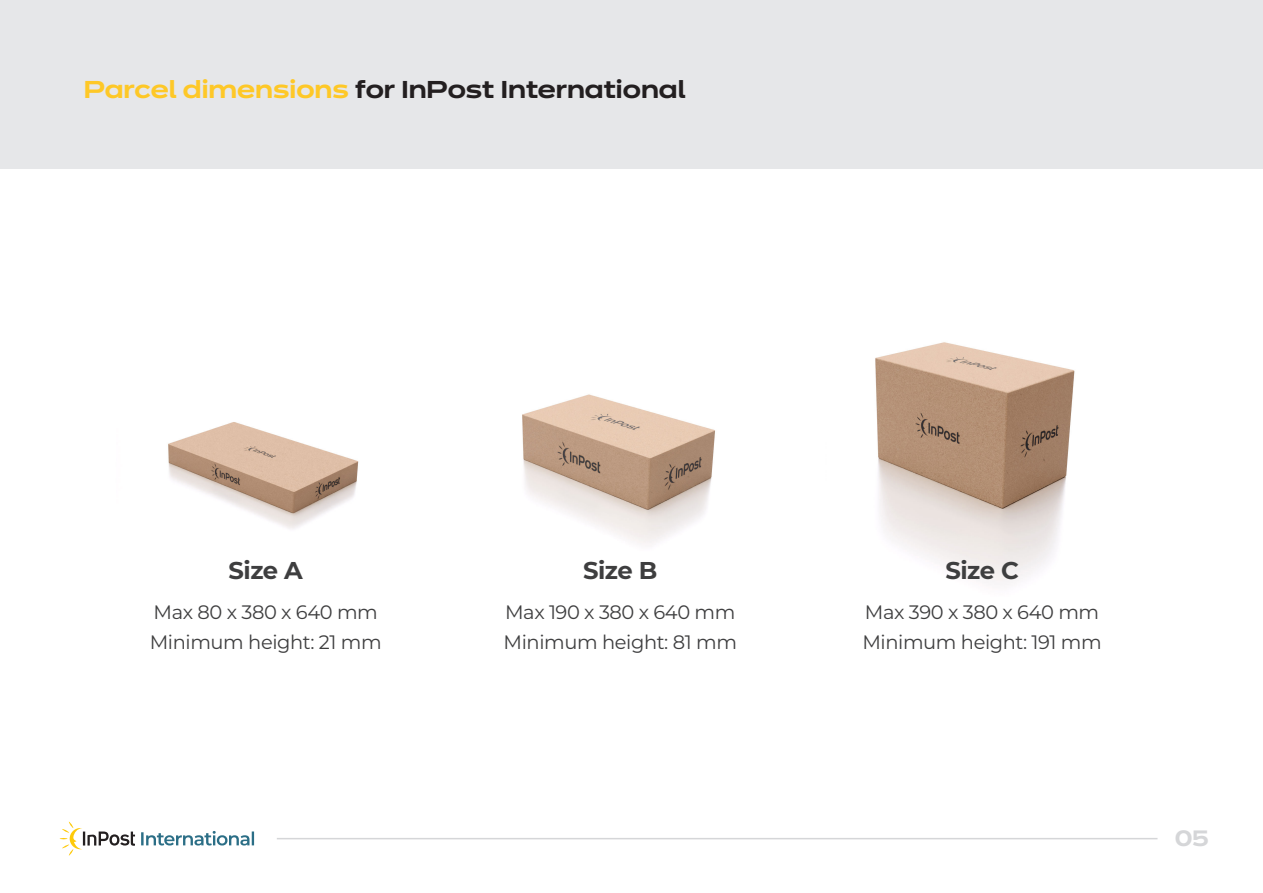
<style>
.page{position:relative;width:1263px;height:893px;background:#fff}
.page>*{position:absolute;margin:0;border:0;box-sizing:border-box;transform-origin:0 0}
.t1{font:700 24.3px "Montserrat";letter-spacing:-.02em;color:#3e3e3f}
.t2{font:600 24px "Dinamit";color:#231f20}
.t3{font:600 21.9px "Dinamit";color:#d5d6d8}
.t4{font:19.5px "Montserrat";letter-spacing:-.02em;color:#3e3e3f}
.s1{color:#fec827}
</style>
<div class="page">
<svg style="left:141px;top:831px;width:113px;height:14px"></svg>
<svg style="left:60px;top:821px;width:75px;height:35px"></svg>
<hr style="left:277px;top:838px;width:880px;height:1px;background:#d5d6d8">
<img style="left:522px;top:394px;width:193px;height:149px">
<img style="left:875px;top:342px;width:200px;height:240px">
<img style="left:168px;top:422px;width:191px;height:107px">
<div style="left:0;top:0;width:1263px;height:168px;background:#e6e7e9"></div>
<p class="t2" style="left:84px;top:69px;width:603px"><span class="s1">Parcel dimensions</span> for InPost International</p>
<p class="t1" style="left:229px;top:553px;width:76px">Size A</p>
<p class="t4" style="left:154px;top:599px;width:226px">Max 80 x 380 x 640 mm</p>
<p class="t4" style="left:150px;top:629px;width:234px">Minimum height: 21 mm</p>
<p class="t1" style="left:583px;top:553px;width:76px">Size B</p>
<p class="t4" style="left:505px;top:599px;width:232px">Max 190 x 380 x 640 mm</p>
<p class="t4" style="left:503px;top:629px;width:235px">Minimum height: 81 mm</p>
<p class="t1" style="left:945px;top:553px;width:75px">Size C</p>
<p class="t4" style="left:865px;top:599px;width:236px">Max 390 x 380 x 640 mm</p>
<p class="t4" style="left:862px;top:629px;width:241px">Minimum height: 191 mm</p>
<p class="t3" style="left:1175px;top:819px;width:35px">05</p>
</div>
